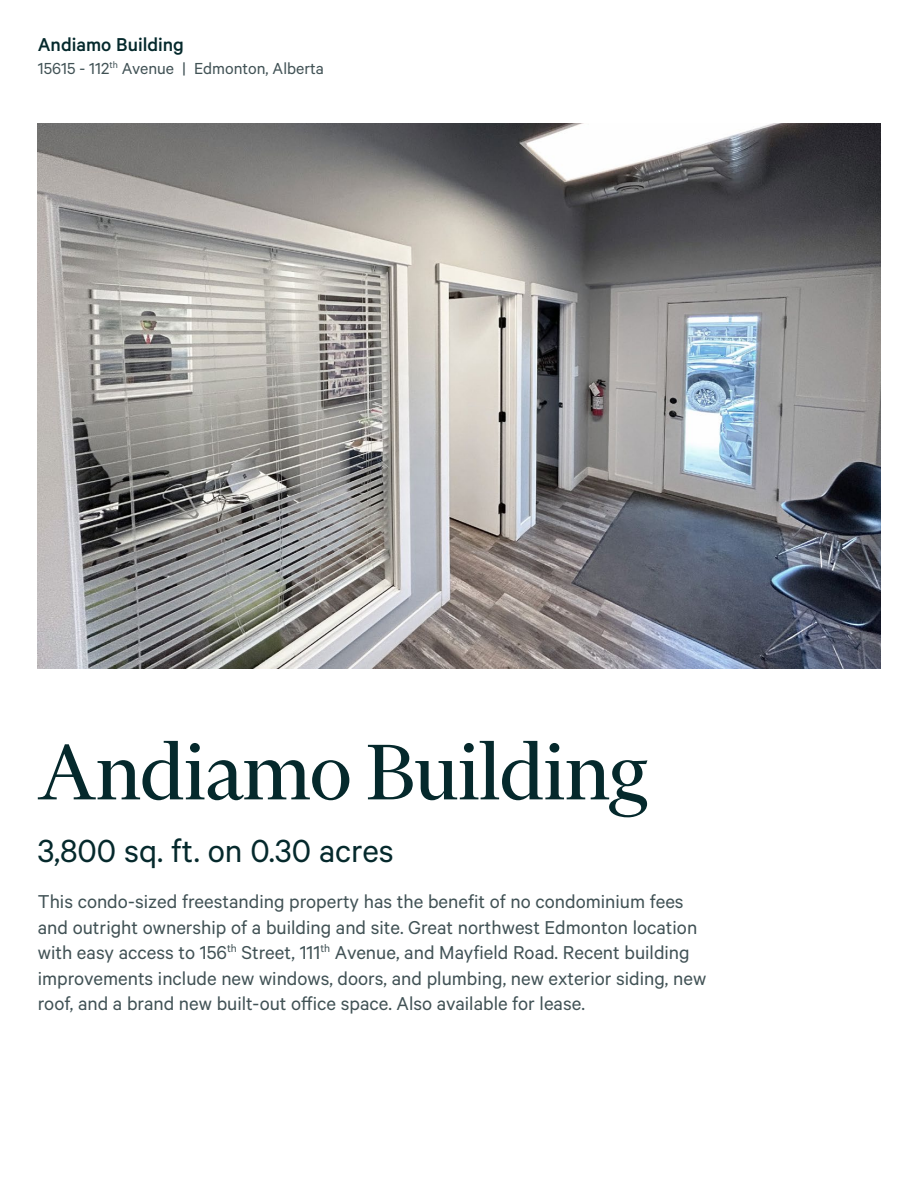
<style>
.page{position:relative;width:918px;height:1188px;background:#fff}
.page>*{position:absolute;margin:0;border:0;box-sizing:border-box;transform-origin:0 0}
.t1{font:90px "Financier Display";color:#05292c}
.t2{font:36px "Calibre";color:#05292c}
.t3{font:21px/25.5px "Calibre";color:#415255}
.t4{font:500 21px "Calibre";color:#05292c}
.t5{font:18px "Calibre";color:#415255}
</style>
<div class="page">
<img style="left:38px;top:123px;width:842px;height:546px">
<p class="t4" style="left:38px;top:33px;width:148px">Andiamo Building</p>
<p class="t5" style="left:38px;top:58px;width:288px">15615 - 112<sup>th</sup> Avenue | Edmonton, Alberta</p>
<h1 class="t1" style="left:38px;top:725px;width:611px">Andiamo Building</h1>
<h2 class="t2" style="left:38px;top:830px;width:358px">3,800 sq. ft. on 0.30 acres</h2>
<p class="t3" style="left:38px;top:888px;width:670px">This condo-sized freestanding property has the benefit of no condominium fees and outright ownership of a building and site. Great northwest Edmonton location with easy access to 156<sup>th</sup> Street, 111<sup>th</sup> Avenue, and Mayfield Road. Recent building improvements include new windows, doors, and plumbing, new exterior siding, new roof, and a brand new built-out office space. Also available for lease.</p>
</div>
